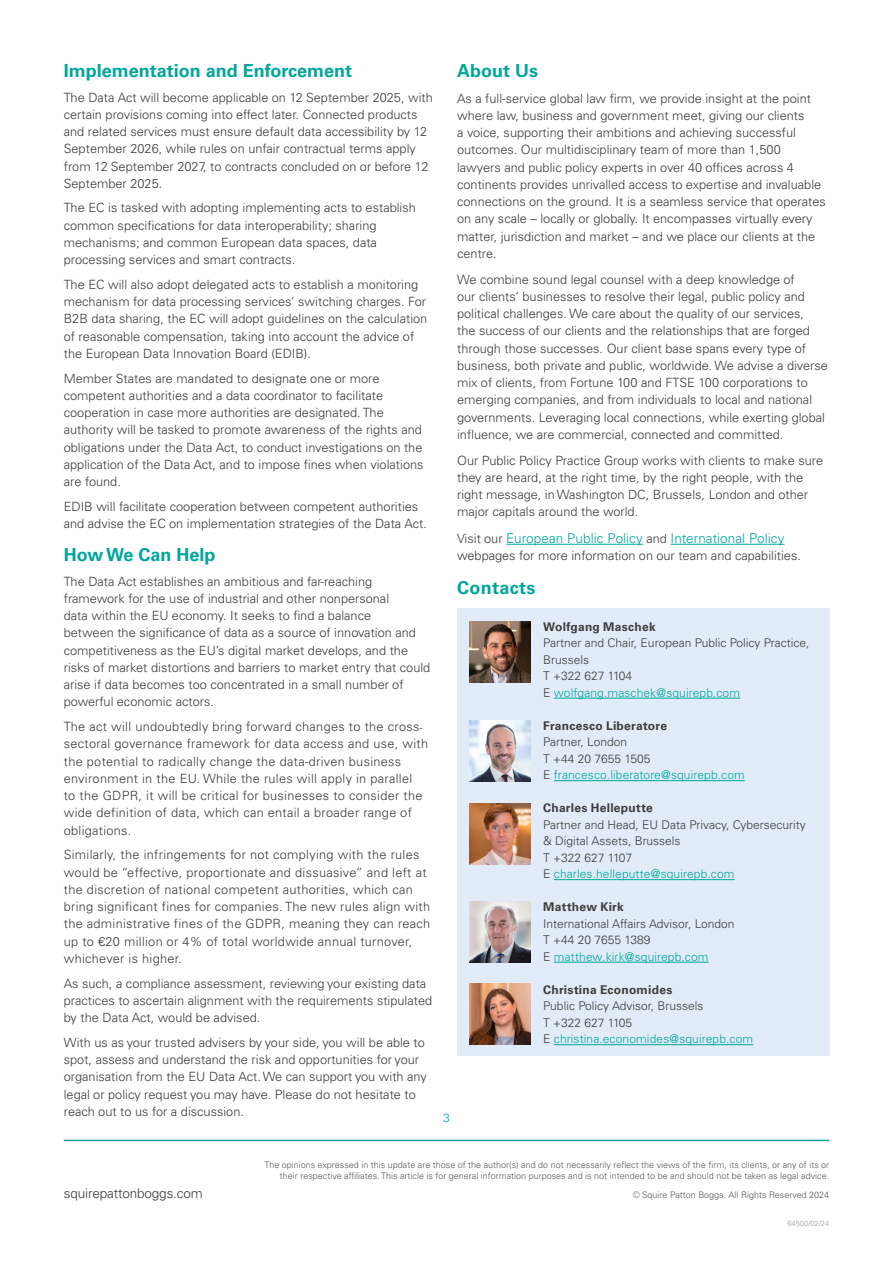
<style>
.page{position:relative;width:893px;height:1263px;background:#fff}
.page>*{position:absolute;margin:0;border:0;box-sizing:border-box;transform-origin:0 0}
.t1{font:700 18px "Univers LTCYR 65";color:#00a69d}
.t2{font:700 18px "Univers LTCYR 65";letter-spacing:.02em;color:#00a69d}
.t3{font:300 13.5px "Univers LTCYR 45";letter-spacing:.005em;color:#00a69d}
.t4{font:300 13.5px "Univers LTCYR 45";letter-spacing:-.01em;color:#3c3c3b}
.t5{font:300 12.75px/17.2px "Univers LTCYR 45";color:#3c3c3b}
.t6{font:300 12.75px/17.2px "Univers LTCYR 45";letter-spacing:.025em;color:#3c3c3b}
.t7{font:300 12px/16.5px "Univers LTCYR 45";color:#3c3c3b}
.t8{font:700 12px "Univers LTCYR 65";letter-spacing:.02em;color:#3c3c3b}
.t9{font:300 12px/16.5px "Univers LTCYR 45";letter-spacing:.005em;color:#00a69d}
.t10{font:300 9px/10.8px "Univers LTCYR 45";color:#575756;text-align:right}
.t11{font:300 7.5px "Univers LTCYR 45";color:#9d9d9c}
.s1{font-size:12.75px;color:#3c3c3b}
.s2{color:#00a69d}
.s3{color:#3c3c3b}
</style>
<div class="page">
<hr style="left:64px;top:1140px;width:765px;height:1px;background:#00a69d">
<hr style="left:506px;top:544px;width:137px;height:1px;background:#00a69d">
<hr style="left:671px;top:544px;width:114px;height:1px;background:#00a69d">
<div style="left:457px;top:609px;width:372px;height:447px;background:#e1ecf8"></div>
<hr style="left:554px;top:698px;width:186px;height:1px;background:#00a69d">
<hr style="left:554px;top:780px;width:191px;height:1px;background:#00a69d">
<hr style="left:554px;top:879px;width:180px;height:1px;background:#00a69d">
<hr style="left:554px;top:962px;width:155px;height:1px;background:#00a69d">
<hr style="left:554px;top:1044px;width:199px;height:1px;background:#00a69d">
<img style="left:470px;top:621px;width:60px;height:61px">
<img style="left:470px;top:720px;width:60px;height:61px">
<img style="left:470px;top:803px;width:60px;height:62px">
<img style="left:470px;top:901px;width:60px;height:62px">
<img style="left:470px;top:984px;width:60px;height:61px">
<h1 class="t1" style="left:64px;top:58px;width:290px">Implementation and Enforcement</h1>
<p class="t5" style="left:64px;top:88px;width:371px">The Data Act will become applicable on 12 September 2025, with certain provisions coming into effect later. Connected products and related services must ensure default data accessibility by 12<br>September 2026, while rules on unfair contractual terms apply from 12 September 2027, to contracts concluded on or before 12<br>September 2025.</p>
<p class="t5" style="left:64px;top:199px;width:354px">The EC is tasked with adopting implementing acts to establish common specifications for data interoperability; sharing mechanisms; and common European data spaces, data processing services and smart contracts.</p>
<p class="t5" style="left:64px;top:275px;width:365px">The EC will also adopt delegated acts to establish a monitoring mechanism for data processing services’ switching charges. For B2B data sharing, the EC will adopt guidelines on the calculation of reasonable compensation, taking into account the advice of the European Data Innovation Board (EDIB).</p>
<p class="t5" style="left:64px;top:369px;width:361px">Member States are mandated to designate one or more competent authorities and a data coordinator to facilitate cooperation in case more authorities are designated. The authority will be tasked to promote awareness of the rights and obligations under the Data Act, to conduct investigations on the application of the Data Act, and to impose fines when violations are found.</p>
<p class="t5" style="left:64px;top:497px;width:365px">EDIB will facilitate cooperation between competent authorities and advise the EC on implementation strategies of the Data Act.</p>
<h1 class="t1" style="left:64px;top:542px;width:153px">How We Can Help</h1>
<p class="t5" style="left:64px;top:572px;width:368px">The Data Act establishes an ambitious and far-reaching framework for the use of industrial and other nonpersonal<br>data within the EU economy. It seeks to find a balance<br>between the significance of data as a source of innovation and competitiveness as the EU’s digital market develops, and the risks of market distortions and barriers to market entry that could arise if data becomes too concentrated in a small number of powerful economic actors.</p>
<p class="t6" style="left:64px;top:718px;width:366px">The act will undoubtedly bring forward changes to the cross&shy;sectoral governance framework for data access and use, with the potential to radically change the data-driven business environment in the EU. While the rules will apply in parallel<br>to the GDPR, it will be critical for businesses to consider the wide definition of data, which can entail a broader range of obligations.</p>
<p class="t6" style="left:64px;top:846px;width:368px">Similarly, the infringements for not complying with the rules would be “effective, proportionate and dissuasive” and left at the discretion of national competent authorities, which can bring significant fines for companies. The new rules align with the administrative fines of the GDPR, meaning they can reach up to €20 million or 4% of total worldwide annual turnover, whichever is higher.</p>
<p class="t5" style="left:64px;top:974px;width:370px">As such, a compliance assessment, reviewing your existing data practices to ascertain alignment with the requirements stipulated by the Data Act, would be advised.</p>
<p class="t5" style="left:64px;top:1033px;width:365px">With us as your trusted advisers by your side, you will be able to spot, assess and understand the risk and opportunities for your organisation from the EU Data Act. We can support you with any legal or policy request you may have. Please do not hesitate to reach out to us for a discussion.</p>
<h1 class="t1" style="left:457px;top:58px;width:82px">About Us</h1>
<p class="t5" style="left:457px;top:89px;width:370px">As a full-service global law firm, we provide insight at the point where law, business and government meet, giving our clients<br>a voice, supporting their ambitions and achieving successful outcomes. Our multidisciplinary team of more than 1,500 lawyers and public policy experts in over 40 offices across 4 continents provides unrivalled access to expertise and invaluable connections on the ground. It is a seamless service that operates on any scale – locally or globally. It encompasses virtually every matter, jurisdiction and market – and we place our clients at the centre.</p>
<p class="t5" style="left:457px;top:270px;width:372px">We combine sound legal counsel with a deep knowledge of<br>our clients’ businesses to resolve their legal, public policy and political challenges. We care about the quality of our services,<br>the success of our clients and the relationships that are forged through those successes. Our client base spans every type of business, both private and public, worldwide. We advise a diverse mix of clients, from Fortune 100 and FTSE 100 corporations to emerging companies, and from individuals to local and national governments. Leveraging local connections, while exerting global influence, we are commercial, connected and committed.</p>
<p class="t5" style="left:457px;top:451px;width:368px">Our Public Policy Practice Group works with clients to make sure they are heard, at the right time, by the right people, with the right message, in Washington DC, Brussels, London and other major capitals around the world.</p>
<p class="t3" style="left:457px;top:529px;width:329px"><span class="s1">Visit our</span> European Public Policy <span class="s1">and</span> International Policy</p>
<p class="t5" style="left:457px;top:547px;width:345px">webpages for more information on our team and capabilities.</p>
<h1 class="t2" style="left:457px;top:575px;width:80px">Contacts</h1>
<p class="t8" style="left:543px;top:618px;width:114px">Wolfgang Maschek</p>
<p class="t7" style="left:543px;top:635px;width:268px">Partner and Chair, European Public Policy Practice,<br>Brussels<br>T +322 627 1104<br>E <span class="s2">wolfgang.maschek@squirepb.com</span></p>
<p class="t8" style="left:543px;top:717px;width:125px">Francesco Liberatore</p>
<p class="t9" style="left:543px;top:734px;width:203px"><span class="s3">Partner, London<br>T +44 20 7655 1505<br>E</span> francesco.liberatore@squirepb.com</p>
<p class="t8" style="left:543px;top:800px;width:111px">Charles Helleputte</p>
<p class="t7" style="left:543px;top:816px;width:264px">Partner and Head, EU Data Privacy, Cybersecurity &amp; Digital Assets, Brussels<br>T +322 627 1107<br>E <span class="s2">charles.helleputte@squirepb.com</span></p>
<p class="t8" style="left:543px;top:899px;width:82px">Matthew Kirk</p>
<p class="t7" style="left:543px;top:915px;width:193px">International Affairs Advisor, London<br>T +44 20 7655 1389<br>E <span class="s2">matthew.kirk@squirepb.com</span></p>
<p class="t8" style="left:543px;top:981px;width:131px">Christina Economides</p>
<p class="t7" style="left:543px;top:998px;width:211px">Public Policy Advisor, Brussels<br>T +322 627 1105<br>E <span class="s2">christina.economides@squirepb.com</span></p>
<p class="t9" style="left:443px;top:1109px;width:8px">3</p>
<p class="t4" style="left:64px;top:1184px;width:141px">squirepattonboggs.com</p>
<p class="t10" style="left:265px;top:1159px;width:566px">The opinions expressed in this update are those of the author(s) and do not necessarily reflect the views of the firm, its clients, or any of its or their respective affiliates. This article is for general information purposes and is not intended to be and should not be taken as legal advice.</p>
<p class="t10" style="left:633px;top:1189px;width:198px">© Squire Patton Boggs. All Rights Reserved 2024</p>
<p class="t11" style="left:787px;top:1218px;width:43px">64500/02/24</p>
</div>
